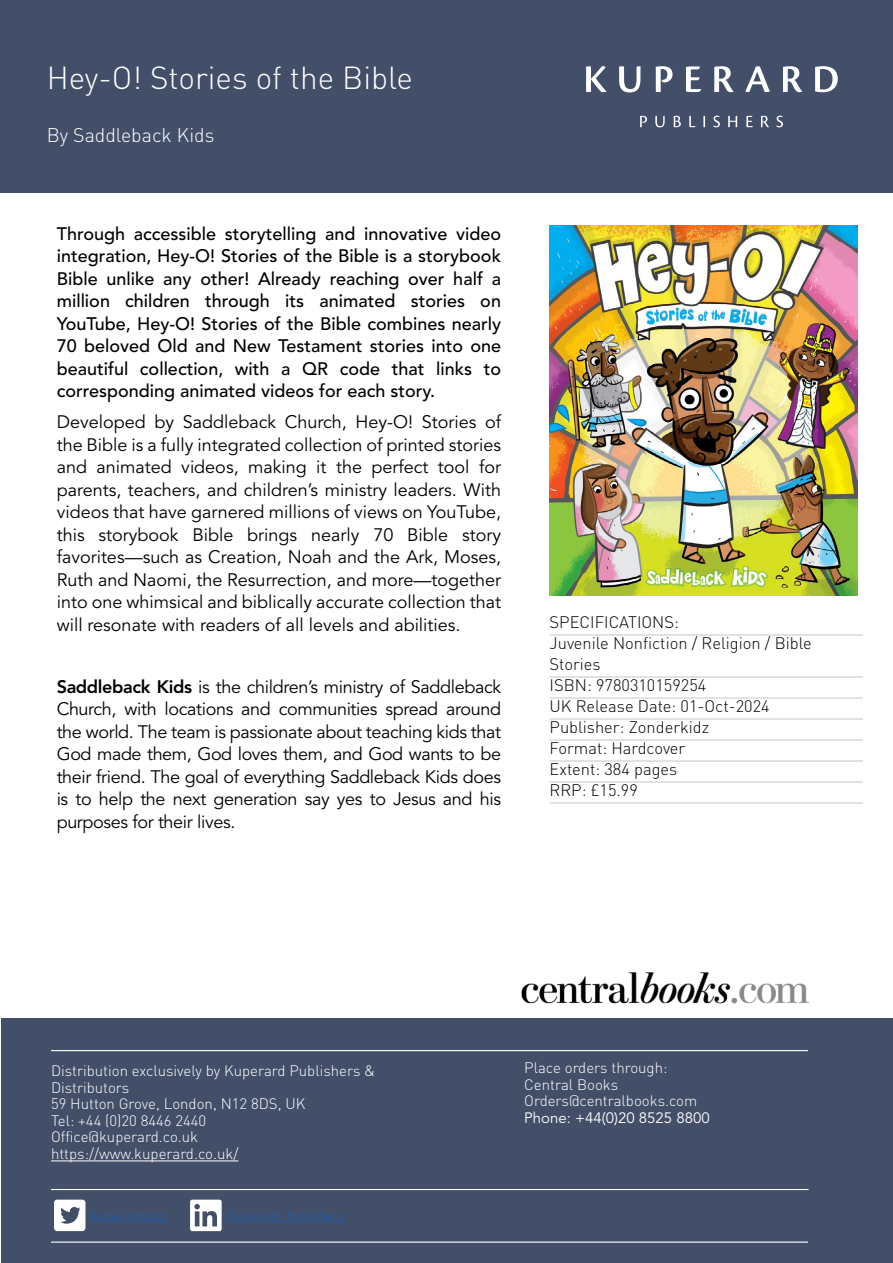
<style>
.page{position:relative;width:893px;height:1263px;background:#fff}
.page>*{position:absolute;margin:0;border:0;box-sizing:border-box;transform-origin:0 0}
.t1{font:300 31.5px "DIN";color:#fff}
.t2{font:300 19.5px "DIN";color:#fff}
.t3{font:18px/22.5px "Avenir LT Std";letter-spacing:-.02em;color:#000;text-align:justify}
.t4{font:500 18px/22.5px "Avenir LT Std";color:#000;text-align:justify}
.t5{font:300 16.5px/21px "DIN";color:#000}
.t6{font:300 15px/16.5px "DIN";color:#fff}
.t7{font:15px "Avenir LT Std";color:#fff}
.t8{font:500 12px "Avenir LT Std";color:#275b9b}
.s1{font-weight:800}
</style>
<div class="page">
<div style="left:0;top:0;width:893px;height:193px;background:#434f69"></div>
<div style="left:1px;top:1019px;width:891px;height:244px;background:#434f69"></div>
<hr style="left:51px;top:1160px;width:187px;height:1px;background:#fff">
<svg style="left:54px;top:1199px;width:31px;height:32px"></svg>
<hr style="left:89px;top:1221px;width:79px;height:1px;background:#275b9b">
<hr style="left:225px;top:1221px;width:121px;height:1px;background:#275b9b">
<hr style="left:51px;top:1050px;width:757px;height:1px;background:#fff">
<hr style="left:51px;top:1189px;width:758px;height:1px;background:#fff">
<hr style="left:51px;top:1241px;width:757px;height:2px;background:#fff">
<svg style="left:190px;top:1199px;width:32px;height:32px"></svg>
<svg style="left:640px;top:116px;width:143px;height:11px"></svg>
<svg style="left:586px;top:66px;width:252px;height:26px"></svg>
<img style="left:521px;top:972px;width:289px;height:32px">
<hr style="left:550px;top:635px;width:313px;height:1px;background:#c6c6c6">
<hr style="left:550px;top:677px;width:313px;height:1px;background:#c6c6c6">
<hr style="left:550px;top:698px;width:313px;height:1px;background:#c6c6c6">
<hr style="left:550px;top:719px;width:313px;height:1px;background:#c6c6c6">
<hr style="left:550px;top:740px;width:313px;height:1px;background:#c6c6c6">
<hr style="left:550px;top:761px;width:313px;height:1px;background:#c6c6c6">
<hr style="left:550px;top:782px;width:313px;height:1px;background:#c6c6c6">
<hr style="left:550px;top:803px;width:313px;height:1px;background:#c6c6c6">
<img style="left:550px;top:225px;width:307px;height:370px">
<h1 class="t1" style="left:47px;top:58px;width:368px">Hey-O! Stories of the Bible</h1>
<p class="t2" style="left:47px;top:123px;width:169px">By Saddleback Kids</p>
<p class="t4" style="left:57px;top:223px;width:446px">Through accessible storytelling and innovative video integration, Hey-O! Stories of the Bible is a storybook Bible unlike any other! Already reaching over half a million children through its animated stories on YouTube, Hey-O! Stories of the Bible combines nearly 70 beloved Old and New Testament stories into one beautiful collection, with a QR code that links to corresponding animated videos for each story.</p>
<p class="t3" style="left:57px;top:411px;width:446px">Developed by Saddleback Church, Hey-O! Stories of the Bible is a fully integrated collection of printed stories and animated videos, making it the perfect tool for parents, teachers, and children’s ministry leaders. With videos that have garnered millions of views on YouTube, this storybook Bible brings nearly 70 Bible story favorites—such as Creation, Noah and the Ark, Moses, Ruth and Naomi, the Resurrection, and more—together into one whimsical and biblically accurate collection that will resonate with readers of all levels and abilities.</p>
<p class="t3" style="left:57px;top:676px;width:446px"><span class="s1">Saddleback Kids</span> is the children’s ministry of Saddleback Church, with locations and communities spread around the world. The team is passionate about teaching kids that God made them, God loves them, and God wants to be their friend. The goal of everything Saddleback Kids does is to help the next generation say yes to Jesus and his purposes for their lives.</p>
<p class="t5" style="left:550px;top:612px;width:264px">SPECIFICATIONS:<br>Juvenile Nonfiction / Religion / Bible<br>Stories<br>ISBN: 9780310159254<br>UK Release Date: 01-Oct-2024<br>Publisher: Zonderkidz<br>Format: Hardcover<br>Extent: 384 pages<br>RRP: £15.99</p>
<p class="t6" style="left:51px;top:1062px;width:326px">Distribution exclusively by Kuperard Publishers &amp;<br>Distributors<br>59 Hutton Grove, London, N12 8DS, UK<br>Tel: +44 (0)20 8446 2440<br>Office@kuperard.co.uk https://www.kuperard.co.uk/</p>
<p class="t6" style="left:524px;top:1059px;width:174px">Place orders through:<br>Central Books<br>Orders@centralbooks.com</p>
<p class="t7" style="left:524px;top:1109px;width:187px">Phone: +44(0)20 8525 8800</p>
<p class="t8" style="left:89px;top:1209px;width:81px">/kuperardpub/</p>
<p class="t8" style="left:225px;top:1209px;width:123px">/Kuperard_Publishers/</p>
</div>
